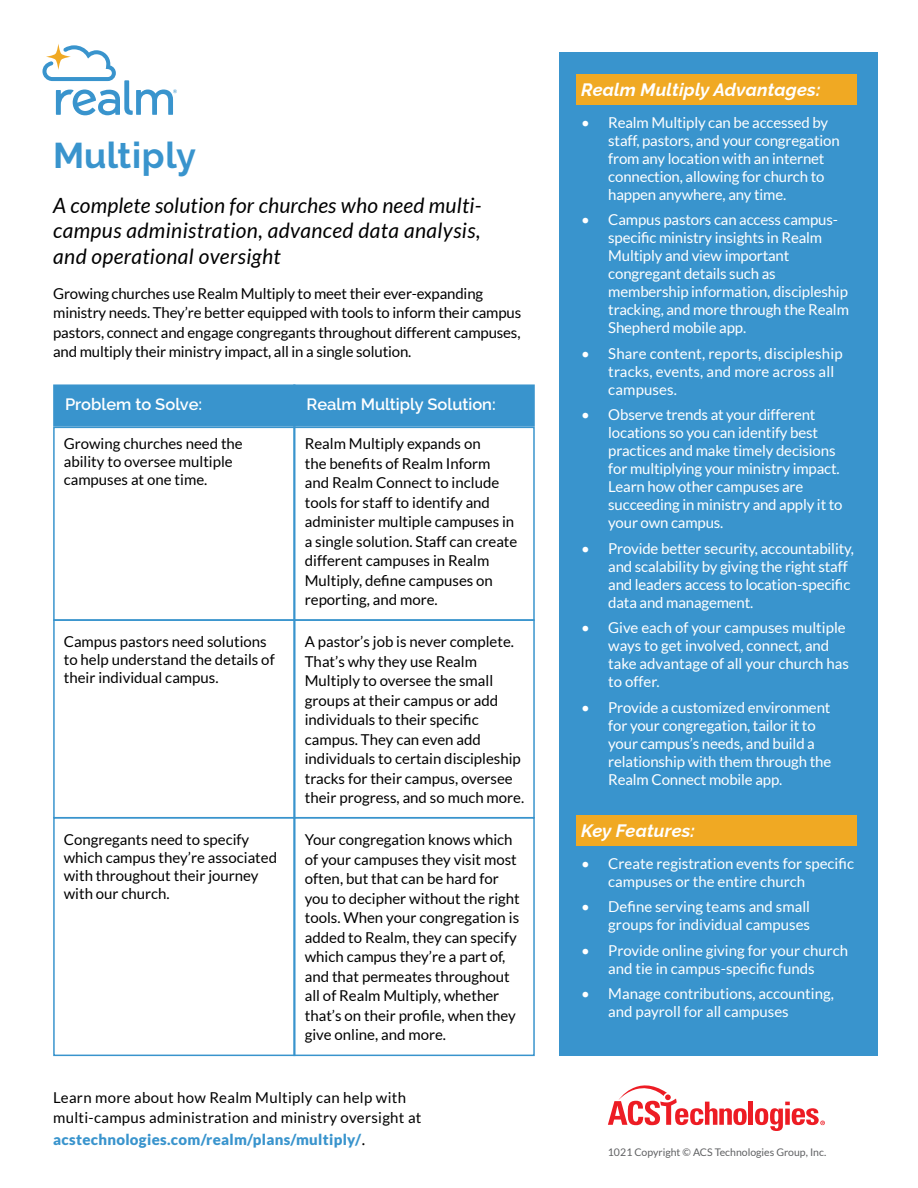
<style>
.page{position:relative;width:918px;height:1188px;background:#fff}
.page>*{position:absolute;margin:0;border:0;box-sizing:border-box;transform-origin:0 0}
.t1{font:700 36px "Raleway";color:#3994cd}
.t2{font:italic 21px/25.5px "Lato";letter-spacing:.02em;color:#000;text-align:justify}
.t3{font:italic 700 18px "Raleway";letter-spacing:.01em;color:#fff}
.t4{font:600 16.5px "Raleway";color:#fff}
.t5{font:15px/19.5px "Lato";color:#000}
.t6{font:15px/18px "Lato";letter-spacing:-.01em;color:#fff}
.t7{font:15px/19.5px "Lato";letter-spacing:.02em;color:#000}
.t8{font:15px/18px "Lato";letter-spacing:.01em;color:#fff}
.t9{font:900 15px "Lato";letter-spacing:.02em;color:#3994cd}
.t10{font:10.5px "Lato";color:#5f6062}
.s1{font-family:"Minion Pro";font-weight:400;font-size:18px;color:#000}
</style>
<div class="page">
<div style="left:559px;top:53px;width:319px;height:1003px;background:#3994cd"></div>
<div style="left:576px;top:74px;width:281px;height:31px;background:#f0a923"></div>
<div style="left:576px;top:816px;width:281px;height:30px;background:#f0a923"></div>
<div style="left:53px;top:384px;width:482px;height:42px;background:#3994cd"></div>
<svg style="left:53px;top:622px;width:2px;height:194px"></svg>
<svg style="left:53px;top:426px;width:239px;height:196px"></svg>
<svg style="left:53px;top:816px;width:240px;height:241px"></svg>
<svg style="left:293px;top:622px;width:242px;height:194px"></svg>
<svg style="left:292px;top:426px;width:243px;height:196px"></svg>
<svg style="left:293px;top:816px;width:242px;height:241px"></svg>
<svg style="left:42px;top:44px;width:135px;height:71px"></svg>
<hr style="left:749px;top:1102px;width:4px;height:23px;background:#ed1c24">
<svg style="left:608px;top:1085px;width:139px;height:40px"></svg>
<svg style="left:755px;top:1102px;width:70px;height:29px"></svg>
<h1 class="t1" style="left:53px;top:135px;width:145px">Multiply</h1>
<h2 class="t2" style="left:53px;top:193px;width:430px">A complete solution for churches who need multi&shy;campus administration, advanced data analysis, and operational oversight</h2>
<p class="t5" style="left:53px;top:284px;width:470px">Growing churches use Realm Multiply to meet their ever-expanding ministry needs. They’re better equipped with tools to inform their campus pastors, connect and engage congregants throughout different campuses, and multiply their ministry impact, all in a single solution.</p>
<p class="t4" style="left:65px;top:394px;width:139px">Problem to Solve:</p>
<p class="t4" style="left:306px;top:394px;width:191px">Realm Multiply Solution:</p>
<p class="t5" style="left:64px;top:435px;width:181px;line-height:18px">Growing churches need the ability to oversee multiple campuses at one time.</p>
<p class="t5" style="left:305px;top:434px;width:214px">Realm Multiply expands on<br>the benefits of Realm Inform and Realm Connect to include tools for staff to identify and administer multiple campuses in a single solution. Staff can create different campuses in Realm<br>Multiply, define campuses on reporting, and more.</p>
<p class="t5" style="left:64px;top:633px;width:212px;line-height:18px">Campus pastors need solutions to help understand the details of their individual campus.</p>
<p class="t5" style="left:305px;top:632px;width:221px">A pastor’s job is never complete.<br>That’s why they use Realm<br>Multiply to oversee the small groups at their campus or add individuals to their specific campus. They can even add individuals to certain discipleship tracks for their campus, oversee their progress, and so much more.</p>
<p class="t5" style="left:64px;top:831px;width:215px;line-height:18px">Congregants need to specify which campus they’re associated with throughout their journey with our church.</p>
<p class="t5" style="left:305px;top:830px;width:217px">Your congregation knows which of your campuses they visit most often, but that can be hard for you to decipher without the right tools. When your congregation is added to Realm, they can specify which campus they’re a part of, and that permeates throughout all of Realm Multiply, whether that’s on their profile, when they give online, and more.</p>
<p class="t7" style="left:53px;top:1088px;width:370px">Learn more about how Realm Multiply can help with multi-campus administration and ministry oversight at</p>
<p class="t9" style="left:53px;top:1131px;width:314px">acstechnologies.com/realm/plans/multiply/<span class="s1">.</span></p>
<p class="t3" style="left:581px;top:75px;width:241px">Realm Multiply Advantages:</p>
<p class="t6" style="left:608px;top:113px;width:233px;text-indent:-27px">• Realm Multiply can be accessed by staff, pastors, and your congregation from any location with an internet connection, allowing for church to happen anywhere, any time.</p>
<p class="t6" style="left:608px;top:211px;width:242px;text-indent:-27px">• Campus pastors can access campus&shy;specific ministry insights in Realm<br>Multiply and view important congregant details such as membership information, discipleship tracking, and more through the Realm<br>Shepherd mobile app.</p>
<p class="t8" style="left:608px;top:344px;width:236px;text-indent:-27px">• Share content, reports, discipleship tracks, events, and more across all campuses.</p>
<p class="t6" style="left:608px;top:406px;width:236px;text-indent:-27px">• Observe trends at your different locations so you can identify best practices and make timely decisions for multiplying your ministry impact.<br>Learn how other campuses are succeeding in ministry and apply it to your own campus.</p>
<p class="t6" style="left:608px;top:539px;width:247px;text-indent:-27px">• Provide better security, accountability, and scalability by giving the right staff and leaders access to location-specific data and management.</p>
<p class="t6" style="left:608px;top:619px;width:242px;text-indent:-27px">• Give each of your campuses multiple ways to get involved, connect, and take advantage of all your church has to offer.</p>
<p class="t6" style="left:608px;top:698px;width:224px;text-indent:-27px">• Provide a customized environment for your congregation, tailor it to your campus’s needs, and build a relationship with them through the<br>Realm Connect mobile app.</p>
<p class="t3" style="left:581px;top:817px;width:115px">Key Features:</p>
<p class="t6" style="left:608px;top:854px;width:247px;text-indent:-27px">• Create registration events for specific campuses or the entire church</p>
<p class="t6" style="left:581px;top:898px;width:230px;text-align:right">• Define serving teams and small groups for individual campuses</p>
<p class="t6" style="left:581px;top:941px;width:268px;text-align:center">• Provide online giving for your church and tie in campus-specific funds</p>
<p class="t6" style="left:608px;top:985px;width:227px;text-indent:-27px">• Manage contributions, accounting, and payroll for all campuses</p>
<p class="t10" style="left:608px;top:1146px;width:220px">1021 Copyright © ACS Technologies Group, Inc.</p>
</div>
